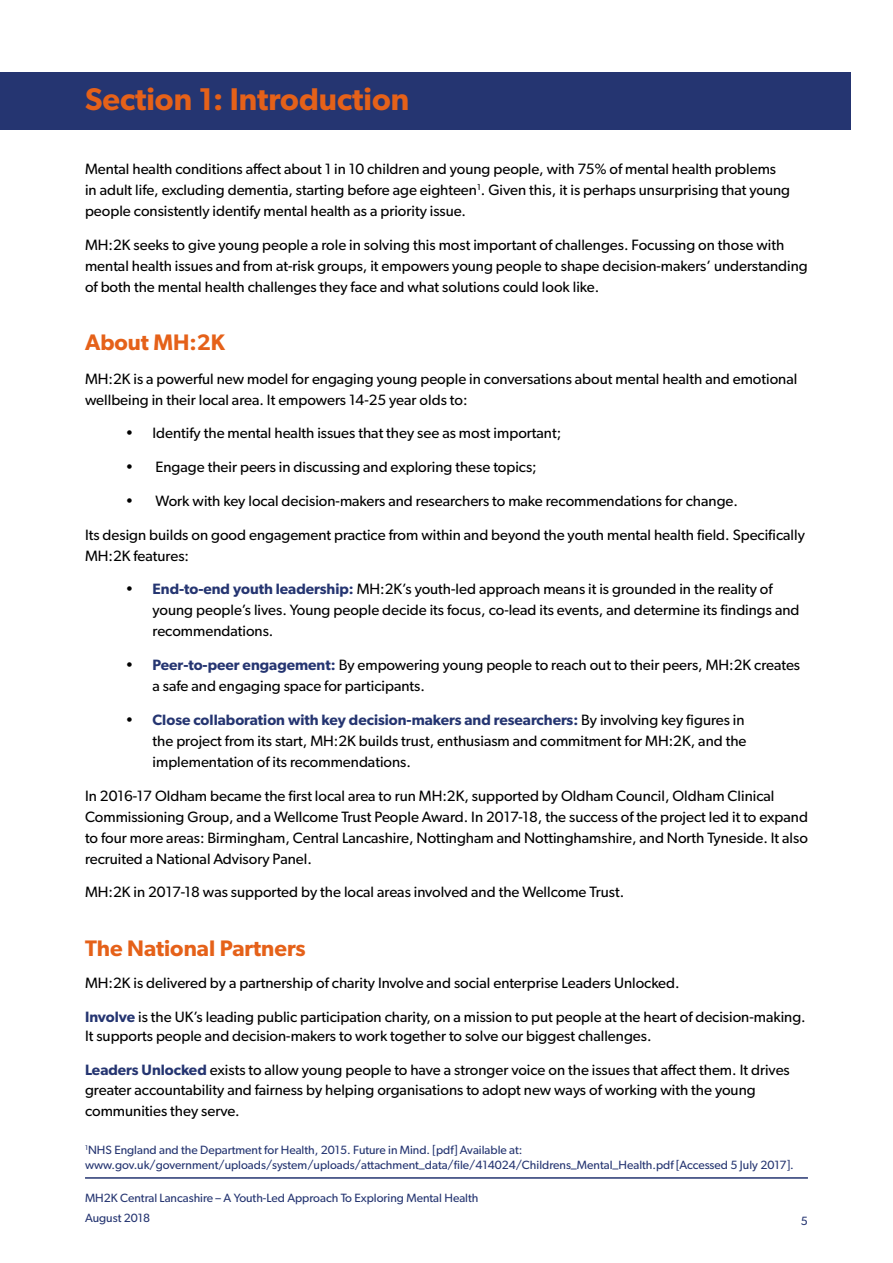
<style>
.page{position:relative;width:893px;height:1263px;background:#fff}
.page>*{position:absolute;margin:0;border:0;box-sizing:border-box;transform-origin:0 0}
.t1{font:600 31.5px "Gibson";color:#e56119}
.t2{font:600 22.5px "Gibson";color:#e56119}
.t3{font:15px/21px "Gibson";color:#000}
.t4{font:12px/19.5px "Gibson";color:#253571}
.s1{font-weight:600;color:#253571}
</style>
<div class="page">
<hr style="left:85px;top:1177px;width:723px;height:2px;background:#253571">
<div style="left:0;top:72px;width:850px;height:57px;background:#253571"></div>
<h1 class="t1" style="left:85px;top:81px;width:326px">Section 1: Introduction</h1>
<p class="t3" style="left:85px;top:158px;width:707px">Mental health conditions affect about 1 in 10 children and young people, with 75% of mental health problems in adult life, excluding dementia, starting before age eighteen<sup>1</sup>. Given this, it is perhaps unsurprising that young people consistently identify mental health as a priority issue.</p>
<p class="t3" style="left:85px;top:234px;width:724px">MH:2K seeks to give young people a role in solving this most important of challenges. Focussing on those with mental health issues and from at-risk groups, it empowers young people to shape decision-makers’ understanding of both the mental health challenges they face and what solutions could look like.</p>
<h2 class="t2" style="left:85px;top:329px;width:141px">About MH:2K</h2>
<p class="t3" style="left:85px;top:368px;width:714px">MH:2K is a powerful new model for engaging young people in conversations about mental health and emotional wellbeing in their local area. It empowers 14-25 year olds to:</p>
<p class="t3" style="left:126px;top:422px;width:437px">• Identify the mental health issues that they see as most important;</p>
<p class="t3" style="left:126px;top:456px;width:413px">• Engage their peers in discussing and exploring these topics;</p>
<p class="t3" style="left:126px;top:490px;width:614px">• Work with key local decision-makers and researchers to make recommendations for change.</p>
<p class="t3" style="left:85px;top:524px;width:721px">Its design builds on good engagement practice from within and beyond the youth mental health field. Specifically<br>MH:2K features:</p>
<p class="t3" style="left:153px;top:578px;width:648px;text-indent:-27px">• <span class="s1">End-to-end youth leadership:</span> MH:2K’s youth-led approach means it is grounded in the reality of young people’s lives. Young people decide its focus, co-lead its events, and determine its findings and recommendations.</p>
<p class="t3" style="left:153px;top:654px;width:649px;text-indent:-27px">• <span class="s1">Peer-to-peer engagement:</span> By empowering young people to reach out to their peers, MH:2K creates a safe and engaging space for participants.</p>
<p class="t3" style="left:153px;top:709px;width:595px;text-indent:-27px">• <span class="s1">Close collaboration with key decision-makers and researchers:</span> By involving key figures in the project from its start, MH:2K builds trust, enthusiasm and commitment for MH:2K, and the implementation of its recommendations.</p>
<p class="t3" style="left:85px;top:785px;width:724px">In 2016-17 Oldham became the first local area to run MH:2K, supported by Oldham Council, Oldham Clinical Commissioning Group, and a Wellcome Trust People Award. In 2017-18, the success of the project led it to expand to four more areas: Birmingham, Central Lancashire, Nottingham and Nottinghamshire, and North Tyneside. It also recruited a National Advisory Panel.</p>
<p class="t3" style="left:85px;top:881px;width:541px">MH:2K in 2017-18 was supported by the local areas involved and the Wellcome Trust.</p>
<h2 class="t2" style="left:85px;top:934px;width:222px">The National Partners</h2>
<p class="t3" style="left:85px;top:972px;width:596px">MH:2K is delivered by a partnership of charity Involve and social enterprise Leaders Unlocked.</p>
<p class="t3" style="left:85px;top:1006px;width:722px;line-height:19.5px"><span class="s1">Involve</span> is the UK’s leading public participation charity, on a mission to put people at the heart of decision-making.<br>It supports people and decision-makers to work together to solve our biggest challenges.</p>
<p class="t3" style="left:85px;top:1060px;width:706px;line-height:19.5px"><span class="s1">Leaders Unlocked</span> exists to allow young people to have a stronger voice on the issues that affect them. It drives greater accountability and fairness by helping organisations to adopt new ways of working with the young</p>
<p class="t3" style="left:85px;top:1099px;width:156px">communities they serve.</p>
<p class="t4" style="left:85px;top:1142px;width:710px;line-height:15px"><sup>1</sup>NHS England and the Department for Health, 2015. Future in Mind. [pdf] Available at: www.gov.uk/government/uploads/system/uploads/attachment_data/file/414024/Childrens_Mental_Health.pdf [Accessed 5 July 2017].</p>
<p class="t4" style="left:85px;top:1188px;width:395px">MH2K Central Lancashire – A Youth-Led Approach To Exploring Mental Health<br>August 2018</p>
<p class="t4" style="left:801px;top:1211px;width:9px">5</p>
</div>
